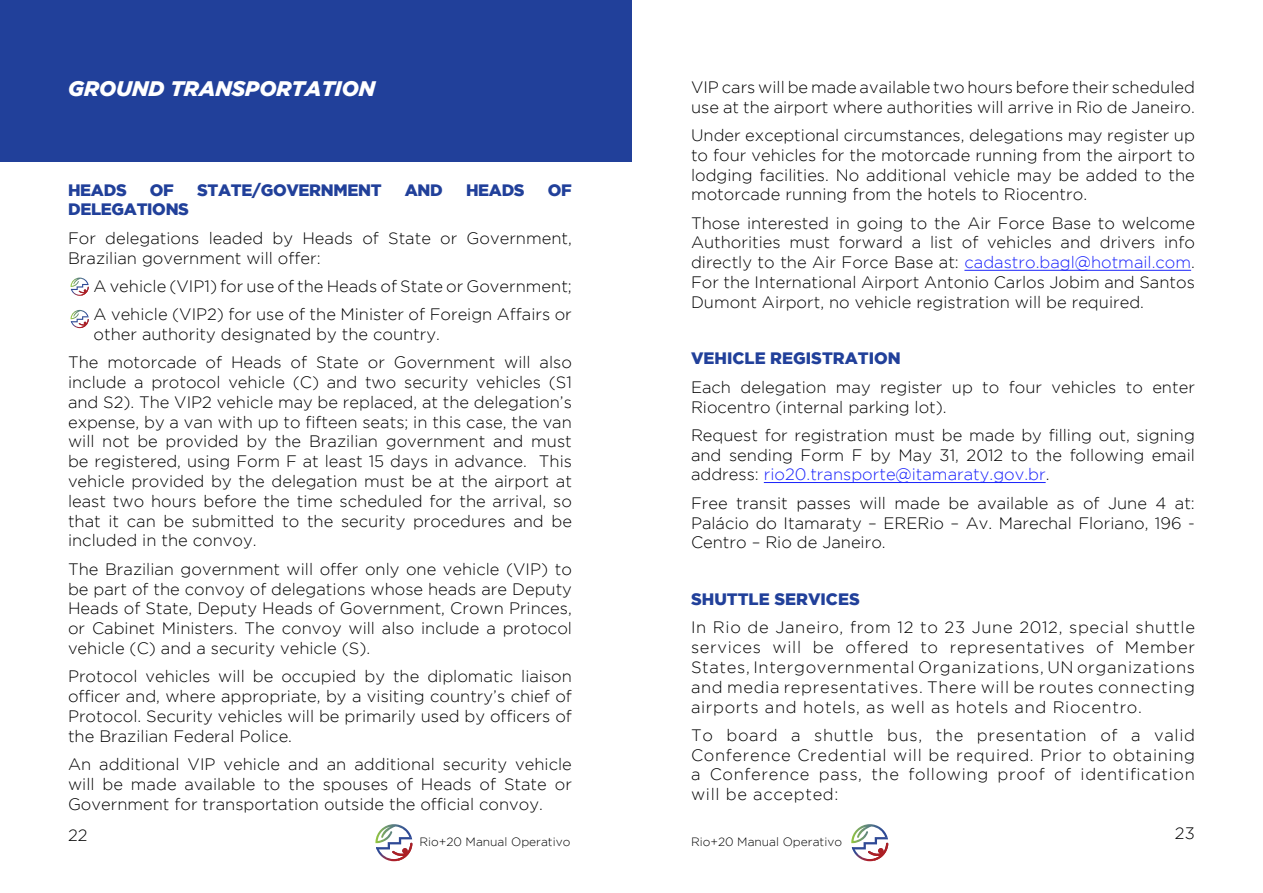
<style>
.page{position:relative;width:1263px;height:893px;background:#fff}
.page>*{position:absolute;margin:0;border:0;box-sizing:border-box;transform-origin:0 0}
.t1{font:italic 900 21px "Gotham";color:#fff}
.t2{font:300 16.5px/19.8px "Gotham";color:#000;text-align:justify}
.t3{font:900 16.5px "Gotham";letter-spacing:-.02em;color:#21409a}
.t4{font:900 16.5px "Gotham";color:#21409a}
.t5{font:300 12px "Gotham";color:#000}
.s1{color:#1922fb}
</style>
<div class="page">
<svg style="left:375px;top:824px;width:37px;height:37px"></svg>
<svg style="left:851px;top:824px;width:37px;height:37px"></svg>
<div style="left:0;top:0;width:631px;height:162px;background:#21409a"></div>
<svg style="left:71px;top:278px;width:18px;height:18px"></svg>
<svg style="left:71px;top:310px;width:18px;height:18px"></svg>
<hr style="left:964px;top:270px;width:227px;height:1px;background:#1922fb">
<hr style="left:764px;top:482px;width:282px;height:1px;background:#1922fb">
<p class="t1" style="left:68px;top:77px;width:309px">GROUND TRANSPORTATION</p>
<p class="t2" style="left:691px;top:77px;width:505px">VIP cars will be made available two hours before their scheduled use at the airport where authorities will arrive in Rio de Janeiro.</p>
<p class="t2" style="left:691px;top:125px;width:505px">Under exceptional circumstances, delegations may register up to four vehicles for the motorcade running from the airport to lodging facilities. No additional vehicle may be added to the motorcade running from the hotels to Riocentro.</p>
<p class="t2" style="left:691px;top:213px;width:505px">Those interested in going to the Air Force Base to welcome Authorities must forward a list of vehicles and drivers info directly to the Air Force Base at: <span class="s1">cadastro.bagl@hotmail.com</span>.<br>For the International Airport Antonio Carlos Jobim and Santos Dumont Airport, no vehicle registration will be required.</p>
<p class="t3" style="left:68px;top:180px;width:60px">HEADS</p>
<p class="t3" style="left:150px;top:180px;width:26px">OF</p>
<p class="t3" style="left:197px;top:180px;width:186px">STATE/GOVERNMENT</p>
<p class="t3" style="left:405px;top:180px;width:40px">AND</p>
<p class="t3" style="left:466px;top:180px;width:60px">HEADS</p>
<p class="t3" style="left:548px;top:180px;width:26px">OF</p>
<p class="t3" style="left:68px;top:200px;width:123px">DELEGATIONS</p>
<p class="t2" style="left:68px;top:228px;width:505px">For delegations leaded by Heads of State or Government,<br>Brazilian government will offer:</p>
<p class="t2" style="left:94px;top:272px;width:480px;line-height:28.3px">A vehicle (VIP1) for use of the Heads of State or Government;<br>A vehicle (VIP2) for use of the Minister of Foreign Affairs or</p>
<p class="t2" style="left:68px;top:320px;width:505px;line-height:28.3px;text-indent:26px">other authority designated by the country.<br>The motorcade of Heads of State or Government will also</p>
<p class="t2" style="left:68px;top:372px;width:505px">include a protocol vehicle (C) and two security vehicles (S1 and S2). The VIP2 vehicle may be replaced, at the delegation’s expense, by a van with up to fifteen seats; in this case, the van will not be provided by the Brazilian government and must be registered, using Form F at least 15 days in advance. This vehicle provided by the delegation must be at the airport at least two hours before the time scheduled for the arrival, so that it can be submitted to the security procedures and be included in the convoy.</p>
<p class="t2" style="left:68px;top:559px;width:505px">The Brazilian government will offer only one vehicle (VIP) to be part of the convoy of delegations whose heads are Deputy Heads of State, Deputy Heads of Government, Crown Princes, or Cabinet Ministers. The convoy will also include a protocol vehicle (C) and a security vehicle (S).</p>
<p class="t2" style="left:68px;top:666px;width:505px">Protocol vehicles will be occupied by the diplomatic liaison officer and, where appropriate, by a visiting country’s chief of Protocol. Security vehicles will be primarily used by officers of the Brazilian Federal Police.</p>
<p class="t2" style="left:68px;top:754px;width:505px">An additional VIP vehicle and an additional security vehicle will be made available to the spouses of Heads of State or Government for transportation outside the official convoy.</p>
<p class="t4" style="left:691px;top:349px;width:211px">VEHICLE REGISTRATION</p>
<p class="t2" style="left:691px;top:377px;width:505px">Each delegation may register up to four vehicles to enter<br>Riocentro (internal parking lot).</p>
<p class="t2" style="left:691px;top:425px;width:505px">Request for registration must be made by filling out, signing and sending Form F by May 31, 2012 to the following email address: <span class="s1">rio20.transporte@itamaraty.gov.br</span>.</p>
<p class="t2" style="left:691px;top:493px;width:505px">Free transit passes will made be available as of June 4 at:<br>Palácio do Itamaraty – ERERio – Av. Marechal Floriano, 196 - Centro – Rio de Janeiro.</p>
<p class="t4" style="left:691px;top:590px;width:170px">SHUTTLE SERVICES</p>
<p class="t2" style="left:691px;top:617px;width:505px">In Rio de Janeiro, from 12 to 23 June 2012, special shuttle services will be offered to representatives of Member States, Intergovernmental Organizations, UN organizations and media representatives. There will be routes connecting airports and hotels, as well as hotels and Riocentro.</p>
<p class="t2" style="left:691px;top:725px;width:505px">To board a shuttle bus, the presentation of a valid Conference Credential will be required. Prior to obtaining a Conference pass, the following proof of identification will be accepted:</p>
<p class="t2" style="left:68px;top:825px;width:21px">22</p>
<p class="t5" style="left:419px;top:836px;width:152px">Rio+20 Manual Operativo</p>
<p class="t5" style="left:691px;top:836px;width:152px">Rio+20 Manual Operativo</p>
<p class="t2" style="left:1175px;top:823px;width:21px">23</p>
</div>
